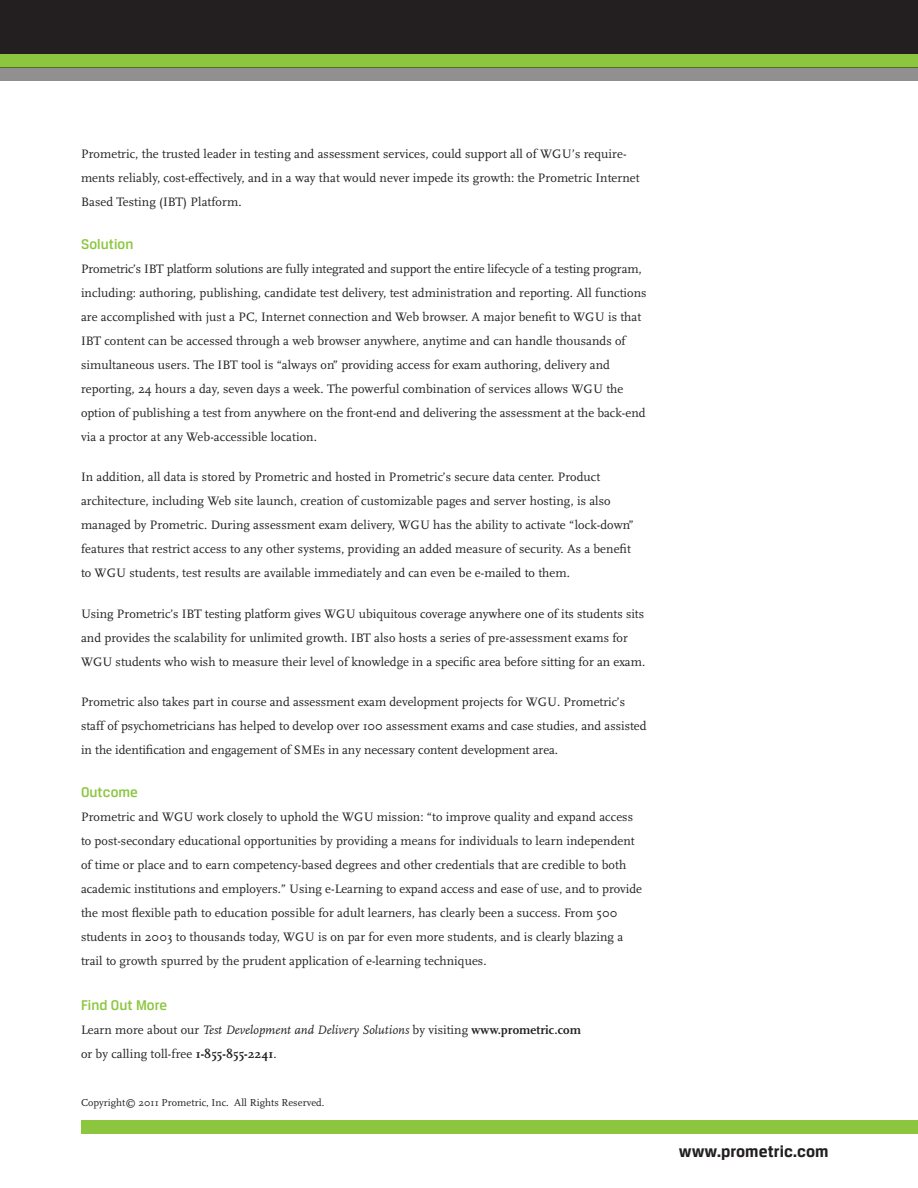
<style>
.page{position:relative;width:918px;height:1188px;background:#fff}
.page>*{position:absolute;margin:0;border:0;box-sizing:border-box;transform-origin:0 0}
.t1{font:700 17.25px "Breuer Text";letter-spacing:.005em;color:#231f20}
.t2{font:500 15px "Breuer Text";letter-spacing:.005em;color:#8bc63e}
.t3{font:12.75px/24px "Scala";letter-spacing:.005em;color:#231f20}
.t4{font:10.5px "Scala";letter-spacing:.005em;color:#231f20}
.s1{font-style:italic}
.s2{font-weight:700}
</style>
<div class="page">
<div style="left:0;top:0;width:918px;height:54px;background:#231f20"></div>
<div style="left:81px;top:1120px;width:837px;height:14px;background:#8bc63e"></div>
<div style="left:0;top:54px;width:918px;height:14px;background:#8bc63e"></div>
<div style="left:0;top:68px;width:918px;height:13px;background:#918f8f"></div>
<p class="t3" style="left:81px;top:142px;width:560px">Prometric, the trusted leader in testing and assessment services, could support all of WGU’s require&shy;ments reliably, cost-effectively, and in a way that would never impede its growth: the Prometric Internet<br>Based Testing (IBT) Platform.</p>
<p class="t2" style="left:81px;top:236px;width:54px">Solution</p>
<p class="t3" style="left:81px;top:257px;width:567px">Prometric’s IBT platform solutions are fully integrated and support the entire lifecycle of a testing program, including: authoring, publishing, candidate test delivery, test administration and reporting. All functions are accomplished with just a PC, Internet connection and Web browser. A major benefit to WGU is that IBT content can be accessed through a web browser anywhere, anytime and can handle thousands of simultaneous users. The IBT tool is “always on” providing access for exam authoring, delivery and reporting, 24 hours a day, seven days a week. The powerful combination of services allows WGU the option of publishing a test from anywhere on the front-end and delivering the assessment at the back-end via a proctor at any Web-accessible location.</p>
<p class="t3" style="left:81px;top:465px;width:554px">In addition, all data is stored by Prometric and hosted in Prometric’s secure data center. Product architecture, including Web site launch, creation of customizable pages and server hosting, is also managed by Prometric. During assessment exam delivery, WGU has the ability to activate “lock-down” features that restrict access to any other systems, providing an added measure of security. As a benefit to WGU students, test results are available immediately and can even be e-mailed to them.</p>
<p class="t3" style="left:81px;top:602px;width:566px">Using Prometric’s IBT testing platform gives WGU ubiquitous coverage anywhere one of its students sits and provides the scalability for unlimited growth. IBT also hosts a series of pre-assessment exams for<br>WGU students who wish to measure their level of knowledge in a specific area before sitting for an exam.</p>
<p class="t3" style="left:81px;top:690px;width:567px">Prometric also takes part in course and assessment exam development projects for WGU. Prometric’s staff of psychometricians has helped to develop over 100 assessment exams and case studies, and assisted in the identification and engagement of SMEs in any necessary content development area.</p>
<p class="t2" style="left:81px;top:784px;width:58px">Outcome</p>
<p class="t3" style="left:81px;top:805px;width:563px">Prometric and WGU work closely to uphold the WGU mission: “to improve quality and expand access to post-secondary educational opportunities by providing a means for individuals to learn independent of time or place and to earn competency-based degrees and other credentials that are credible to both academic institutions and employers.” Using e-Learning to expand access and ease of use, and to provide the most flexible path to education possible for adult learners, has clearly been a success. From 500 students in 2003 to thousands today, WGU is on par for even more students, and is clearly blazing a trail to growth spurred by the prudent application of e-learning techniques.</p>
<p class="t2" style="left:81px;top:997px;width:88px">Find Out More</p>
<p class="t3" style="left:81px;top:1018px;width:502px">Learn more about our <span class="s1">Test Development and Delivery Solutions</span> by visiting <span class="s2">www.prometric.com </span>or by calling toll-free <span class="s2">1-855-855-2241</span>.</p>
<p class="t4" style="left:81px;top:1097px;width:245px">Copyright© 2011 Prometric, Inc. All Rights Reserved.</p>
<h1 class="t1" style="left:679px;top:1142px;width:151px">www.prometric.com</h1>
</div>
